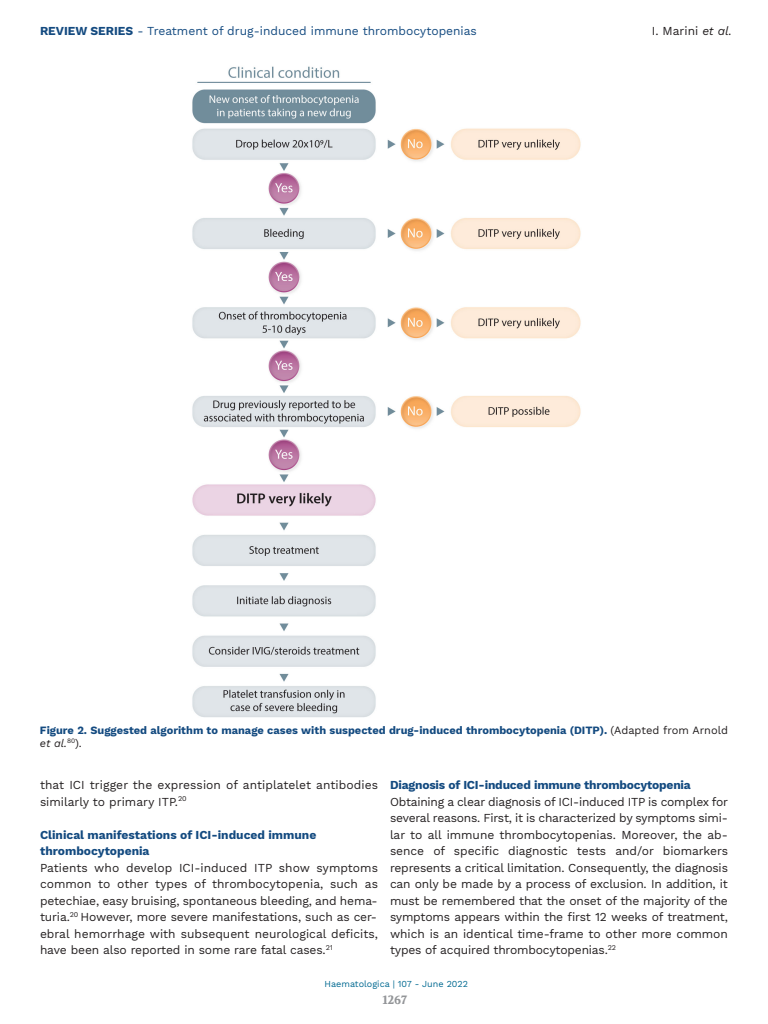
<style>
.page{position:relative;width:768px;height:1024px;background:#fff}
.page>*{position:absolute;margin:0;border:0;box-sizing:border-box;transform-origin:0 0}
.t1{font:12px/16.5px "Work Sans";letter-spacing:-.005em;color:#231f20;text-align:justify}
.t2{font:700 12px/16.5px "Work Sans";color:#134a80}
.t3{font:12px "Work Sans";color:#134a80}
.t4{font:700 12px "Volkhov";color:#939598}
.t5{font:700 11px/13px "Work Sans";color:#134a80}
.t6{font:9px "Work Sans";color:#006991}
.s1{font-weight:700}
.s2{font-style:italic}
.s3{font-weight:400;color:#231f20}
.s4{font-weight:400;font-style:italic;color:#231f20}
</style>
<div class="page">
<img style="left:192px;top:66px;width:389px;height:651px">
<p class="t3" style="left:40px;top:24px;width:438px"><span class="s1">REVIEW SERIES</span> - Treatment of drug-induced immune thrombocytopenias</p>
<p class="t1" style="left:652px;top:23px;width:82px">I. Marini <span class="s2">et al.</span></p>
<p class="t5" style="left:40px;top:724px;width:689px">Figure 2. Suggested algorithm to manage cases with suspected drug-induced thrombocytopenia (DITP). <span class="s3">(Adapted from Arnold </span><span class="s4">et al.</span><sup>80</sup><span class="s3">).</span></p>
<p class="t1" style="left:40px;top:777px;width:340px">that ICI trigger the expression of antiplatelet antibodies similarly to primary ITP.<sup>20</sup></p>
<p class="t2" style="left:40px;top:826px;width:278px">Clinical manifestations of ICI-induced immune thrombocytopenia</p>
<p class="t1" style="left:40px;top:859px;width:340px">Patients who develop ICI-induced ITP show symptoms common to other types of thrombocytopenia, such as petechiae, easy bruising, spontaneous bleeding, and hema&shy;turia.<sup>20</sup> However, more severe manifestations, such as cer&shy;ebral hemorrhage with subsequent neurological deficits, have been also reported in some rare fatal cases.<sup>21</sup></p>
<p class="t2" style="left:390px;top:777px;width:302px">Diagnosis of ICI-induced immune thrombocytopenia</p>
<p class="t1" style="left:390px;top:793px;width:340px">Obtaining a clear diagnosis of ICI-induced ITP is complex for several reasons. First, it is characterized by symptoms simi&shy;lar to all immune thrombocytopenias. Moreover, the ab&shy;sence of specific diagnostic tests and/or biomarkers represents a critical limitation. Consequently, the diagnosis can only be made by a process of exclusion. In addition, it must be remembered that the onset of the majority of the symptoms appears within the first 12 weeks of treatment, which is an identical time-frame to other more common types of acquired thrombocytopenias.<sup>22</sup></p>
<p class="t6" style="left:325px;top:978px;width:145px">Haematologica | 107 - June 2022</p>
<p class="t4" style="left:382px;top:992px;width:26px">1267</p>
</div>
